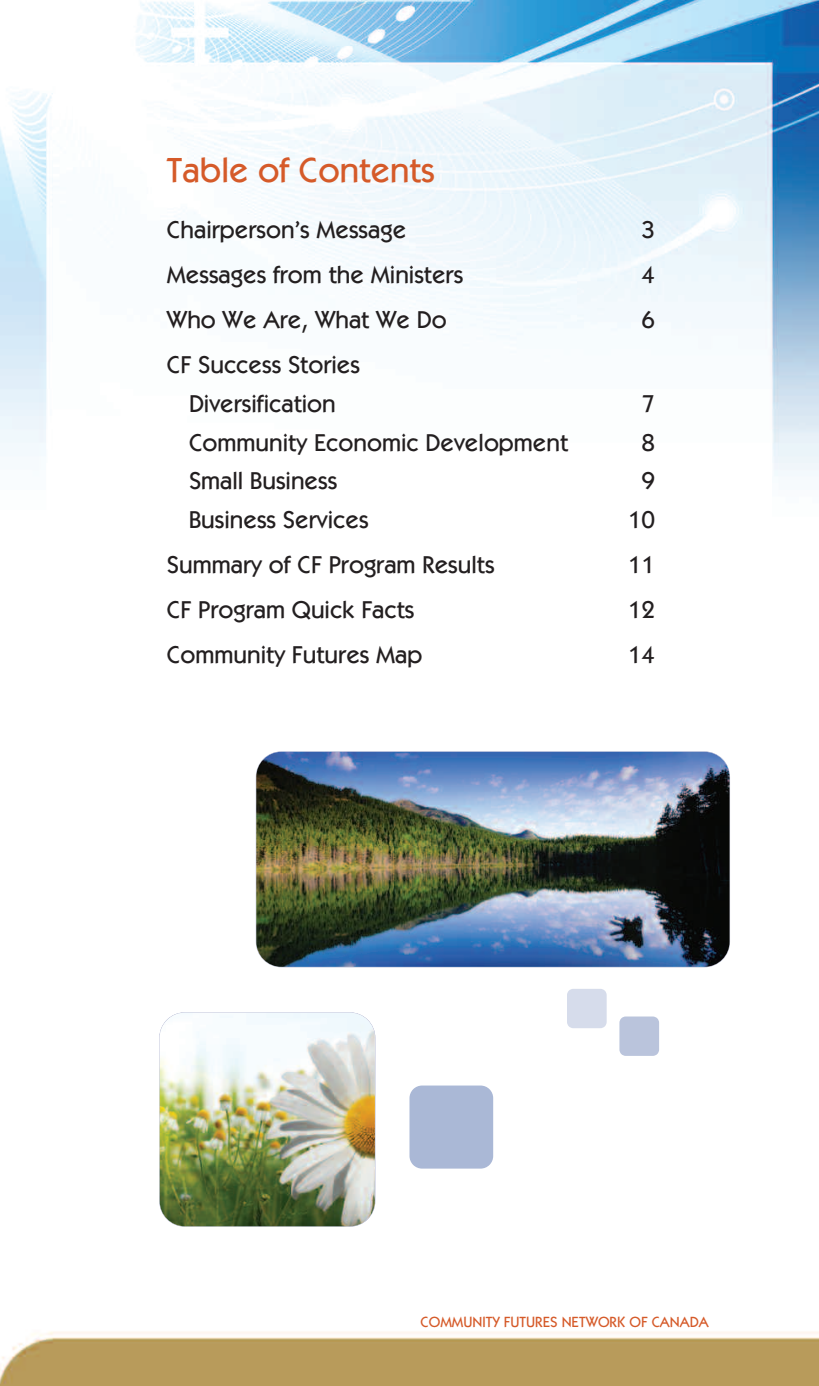
<style>
.page{position:relative;width:819px;height:1386px;background:#fff}
.page>*{position:absolute;margin:0;border:0;box-sizing:border-box;transform-origin:0 0}
.t1{font:500 35px "ATC Maple";color:#d55a29}
.t2{font:500 24.5px/38.9px "ATC Maple";color:#231f20;text-align:center}
.t3{font:500 14.88px "ATC Maple";color:#d55a29}
</style>
<div class="page">
<img style="left:0;top:0;width:819px;height:1386px">
<div style="left:567px;top:989px;width:40px;height:39px;background:#d6dceb"></div>
<div style="left:619px;top:1017px;width:40px;height:39px;background:#bac4dc"></div>
<div style="left:410px;top:1086px;width:83px;height:83px;background:#aab8d6"></div>
<img style="left:159px;top:1012px;width:216px;height:215px">
<img style="left:160px;top:1013px;width:215px;height:213px;border-radius:25px">
<img style="left:256px;top:752px;width:474px;height:215px;border-radius:25px">
<h1 class="t1" style="left:167px;top:158px;width:269px">Table of Contents</h1>
<p class="t2" style="left:167px;top:212px;width:241px">Chairperson’s Message</p>
<p class="t2" style="left:642px;top:212px;width:15px">3</p>
<p class="t2" style="left:167px;top:257px;width:298px">Messages from the Ministers</p>
<p class="t2" style="left:642px;top:257px;width:15px">4</p>
<p class="t2" style="left:167px;top:302px;width:281px">Who We Are, What We Do</p>
<p class="t2" style="left:642px;top:302px;width:15px">6</p>
<p class="t2" style="left:167px;top:347px;width:195px">CF Success Stories<br>Diversification</p>
<p class="t2" style="left:642px;top:386px;width:15px">7</p>
<p class="t2" style="left:189px;top:425px;width:381px">Community Economic Development</p>
<p class="t2" style="left:642px;top:425px;width:15px">8</p>
<p class="t2" style="left:189px;top:464px;width:150px">Small Business</p>
<p class="t2" style="left:642px;top:464px;width:15px">9</p>
<p class="t2" style="left:189px;top:503px;width:181px">Business Services</p>
<p class="t2" style="left:628px;top:503px;width:29px">10</p>
<p class="t2" style="left:167px;top:548px;width:329px">Summary of CF Program Results</p>
<p class="t2" style="left:628px;top:548px;width:29px">11</p>
<p class="t2" style="left:167px;top:593px;width:249px">CF Program Quick Facts</p>
<p class="t2" style="left:628px;top:593px;width:29px">12</p>
<p class="t2" style="left:167px;top:638px;width:257px">Community Futures Map</p>
<p class="t2" style="left:628px;top:638px;width:29px">14</p>
<p class="t3" style="left:421px;top:1317px;width:290px">COMMUNITY FUTURES NETWORK OF CANADA</p>
</div>
